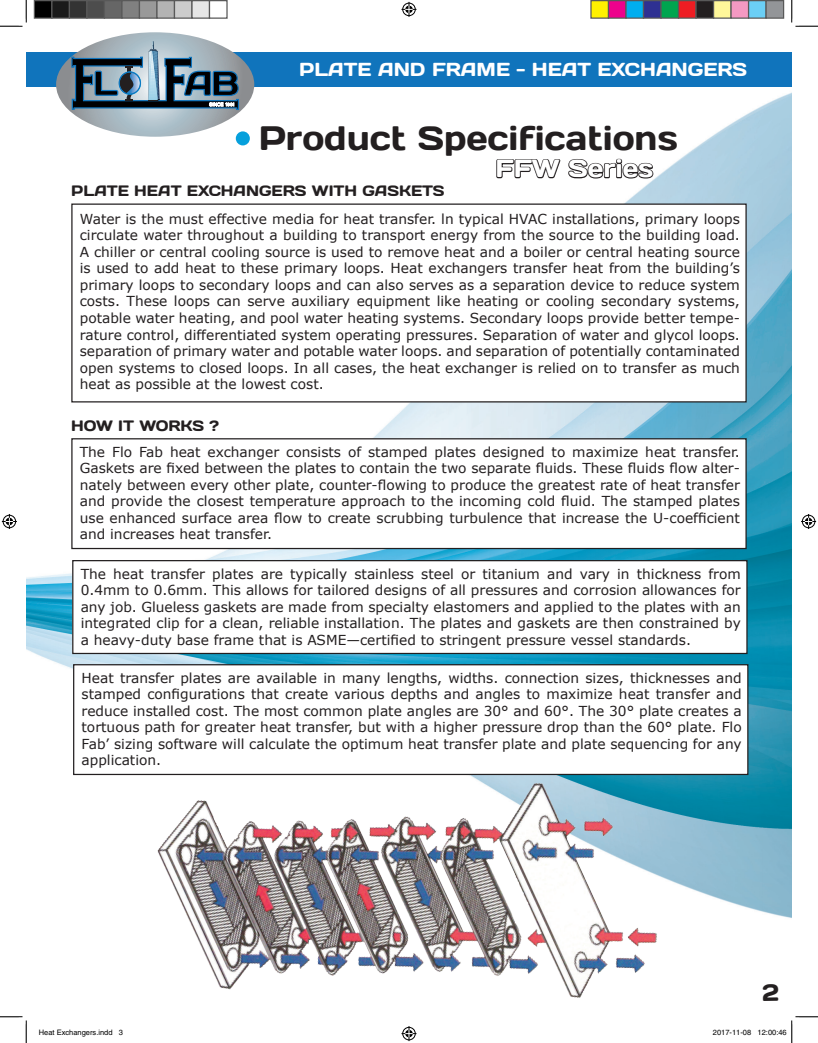
<style>
.page{position:relative;width:818px;height:1043px;background:#fff}
.page>*{position:absolute;margin:0;border:0;box-sizing:border-box;transform-origin:0 0}
.t1{font:33.75px "Days";color:#231f20}
.t2{font:24.75px "Days";color:#fff}
.t3{font:18.75px "Days";color:#fff}
.t4{font:15px "Days";color:#231f20}
.t5{font:13.75px/16.5px "Verdana";color:#231f20;text-align:justify}
.t6{font:7.5px "Helvetica";color:#000}
</style>
<div class="page">
<img style="left:26px;top:86px;width:765px;height:832px">
<div style="left:28px;top:52px;width:763px;height:34px;background:#1074bc"></div>
<hr style="left:26px;top:52px;width:2px;height:35px;background:#1074bc">
<svg style="left:56px;top:32px;width:198px;height:105px"></svg>
<div style="left:72px;top:204px;width:674px;height:198px;background:#fff"></div>
<div style="left:71px;top:203px;width:675px;height:199px;border:1px solid #231f20"></div>
<div style="left:72px;top:439px;width:674px;height:109px;background:#fff"></div>
<div style="left:71px;top:438px;width:675px;height:111px;border:1px solid #231f20"></div>
<div style="left:73px;top:560px;width:674px;height:93px;background:#fff"></div>
<div style="left:72px;top:560px;width:675px;height:94px;border:1px solid #231f20"></div>
<div style="left:236px;top:131px;width:14px;height:14px;background:#06a0dc;border-radius:50%"></div>
<div style="left:74px;top:664px;width:673px;height:110px;background:#fff"></div>
<div style="left:73px;top:664px;width:675px;height:111px;border:1px solid #231f20"></div>
<img style="left:149px;top:773px;width:519px;height:225px">
<svg style="left:494px;top:150px;width:160px;height:30px"></svg>
<svg style="left:0;top:0;width:27px;height:27px"></svg>
<svg style="left:0;top:1016px;width:27px;height:26px"></svg>
<svg style="left:791px;top:0;width:27px;height:27px"></svg>
<svg style="left:401px;top:2px;width:15px;height:15px"></svg>
<svg style="left:401px;top:1026px;width:15px;height:15px"></svg>
<svg style="left:2px;top:514px;width:15px;height:15px"></svg>
<svg style="left:801px;top:514px;width:15px;height:15px"></svg>
<div style="left:34px;top:1px;width:18px;height:17px;background:#000"></div>
<div style="left:34px;top:0;width:18px;height:19px;border:1px solid #595959"></div>
<div style="left:52px;top:1px;width:17px;height:17px;background:#1a1a1a"></div>
<div style="left:51px;top:0;width:19px;height:19px;border:1px solid #595959"></div>
<div style="left:69px;top:1px;width:18px;height:17px;background:#333"></div>
<div style="left:69px;top:0;width:19px;height:19px;border:1px solid #595959"></div>
<div style="left:87px;top:1px;width:17px;height:17px;background:#4d4d4d"></div>
<div style="left:86px;top:0;width:19px;height:19px;border:1px solid #595959"></div>
<div style="left:104px;top:1px;width:18px;height:17px;background:#666"></div>
<div style="left:104px;top:0;width:18px;height:19px;border:1px solid #595959"></div>
<div style="left:122px;top:1px;width:17px;height:17px;background:#808080"></div>
<div style="left:121px;top:0;width:19px;height:19px;border:1px solid #595959"></div>
<div style="left:139px;top:1px;width:18px;height:17px;background:#999"></div>
<div style="left:139px;top:0;width:19px;height:19px;border:1px solid #595959"></div>
<div style="left:157px;top:1px;width:17px;height:17px;background:#b3b3b3"></div>
<div style="left:156px;top:0;width:19px;height:19px;border:1px solid #595959"></div>
<div style="left:174px;top:1px;width:18px;height:17px;background:#ccc"></div>
<div style="left:174px;top:0;width:18px;height:19px;border:1px solid #595959"></div>
<div style="left:192px;top:1px;width:17px;height:17px;background:#e6e6e6"></div>
<div style="left:191px;top:0;width:19px;height:19px;border:1px solid #595959"></div>
<div style="left:209px;top:0;width:19px;height:19px;border:1px solid #595959"></div>
<div style="left:591px;top:1px;width:17px;height:17px;background:#fff101"></div>
<div style="left:590px;top:0;width:19px;height:19px;border:1px solid #595959"></div>
<div style="left:608px;top:1px;width:18px;height:17px;background:#ed028c"></div>
<div style="left:608px;top:0;width:18px;height:19px;border:1px solid #595959"></div>
<div style="left:626px;top:1px;width:17px;height:17px;background:#00aeef"></div>
<div style="left:625px;top:0;width:19px;height:19px;border:1px solid #595959"></div>
<div style="left:643px;top:1px;width:18px;height:17px;background:#2e3092"></div>
<div style="left:642px;top:0;width:19px;height:19px;border:1px solid #595959"></div>
<div style="left:661px;top:1px;width:17px;height:17px;background:#00a54f"></div>
<div style="left:660px;top:0;width:19px;height:19px;border:1px solid #595959"></div>
<div style="left:678px;top:1px;width:18px;height:17px;background:#ee1d23"></div>
<div style="left:678px;top:0;width:18px;height:19px;border:1px solid #595959"></div>
<div style="left:696px;top:1px;width:17px;height:17px;background:#231f20"></div>
<div style="left:695px;top:0;width:19px;height:19px;border:1px solid #595959"></div>
<div style="left:713px;top:1px;width:18px;height:17px;background:#fff79a"></div>
<div style="left:712px;top:0;width:19px;height:19px;border:1px solid #595959"></div>
<div style="left:731px;top:1px;width:17px;height:17px;background:#f499c2"></div>
<div style="left:730px;top:0;width:19px;height:19px;border:1px solid #595959"></div>
<div style="left:748px;top:1px;width:18px;height:17px;background:#6bcff6"></div>
<div style="left:748px;top:0;width:18px;height:19px;border:1px solid #595959"></div>
<div style="left:766px;top:1px;width:17px;height:17px;background:#939598"></div>
<div style="left:765px;top:0;width:19px;height:19px;border:1px solid #595959"></div>
<svg style="left:791px;top:1016px;width:27px;height:26px"></svg>
<h3 class="t3" style="left:299px;top:57px;width:449px">PLATE AND FRAME - HEAT EXCHANGERS</h3>
<h1 class="t1" style="left:259px;top:117px;width:420px">Product Specifications</h1>
<p class="t4" style="left:71px;top:181px;width:374px">PLATE HEAT EXCHANGERS WITH GASKETS</p>
<h2 class="t2" style="left:495px;top:153px;width:159px">FFW Series</h2>
<p class="t5" style="left:80px;top:210px;width:661px">Water is the must effective media for heat transfer. ln typical HVAC installations, primary loops circulate water throughout a building to transport energy from the source to the building load.<br>A chiller or central cooling source is used to remove heat and a boiler or central heating source is used to add heat to these primary loops. Heat exchangers transfer heat from the building’s primary loops to secondary loops and can also serves as a separation device to reduce system costs. These loops can serve auxiliary equipment like heating or cooling secondary systems, potable water heating, and pool water heating systems. Secondary loops provide better tempe&shy;rature control, differentiated system operating pressures. Separation of water and glycol loops. separation of primary water and potable water loops. and separation of potentially contaminated open systems to closed loops. In all cases, the heat exchanger is relied on to transfer as much heat as possible at the lowest cost.</p>
<p class="t4" style="left:71px;top:415px;width:149px">HOW IT WORKS ?</p>
<p class="t5" style="left:80px;top:443px;width:661px">The Flo Fab heat exchanger consists of stamped plates designed to maximize heat transfer.<br>Gaskets are fixed between the plates to contain the two separate fluids. These fluids flow alter&shy;nately between every other plate, counter-flowing to produce the greatest rate of heat transfer and provide the closest temperature approach to the incoming cold fluid. The stamped plates use enhanced surface area flow to create scrubbing turbulence that increase the U-coefficient and increases heat transfer.</p>
<p class="t5" style="left:81px;top:565px;width:661px">The heat transfer plates are typically stainless steel or titanium and vary in thickness from 0.4mm to 0.6mm. This allows for tailored designs of all pressures and corrosion allowances for any job. Glueless gaskets are made from specialty elastomers and applied to the plates with an integrated clip for a clean, reliable installation. The plates and gaskets are then constrained by a heavy-duty base frame that is ASME—certified to stringent pressure vessel standards.</p>
<p class="t5" style="left:82px;top:669px;width:661px">Heat transfer plates are available in many lengths, widths. connection sizes, thicknesses and stamped configurations that create various depths and angles to maximize heat transfer and reduce installed cost. The most common plate angles are 30° and 60°. The 30° plate creates a tortuous path for greater heat transfer, but with a higher pressure drop than the 60° plate. Flo Fab’ sizing software will calculate the optimum heat transfer plate and plate sequencing for any application.</p>
<p class="t6" style="left:39px;top:1028px;width:86px">Heat Exchangers.indd 3</p>
<p class="t6" style="left:712px;top:1028px;width:75px">2017-11-08 12:00:46</p>
</div>
